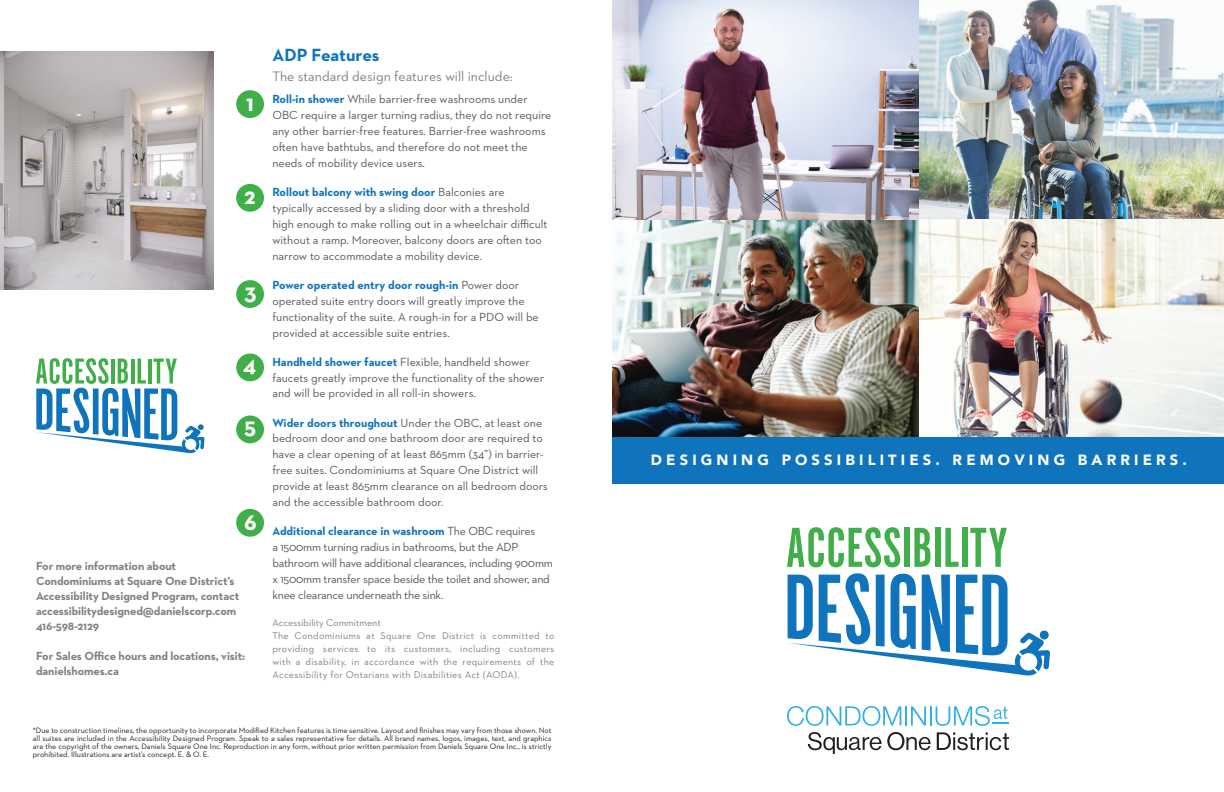
<style>
.page{position:relative;width:1224px;height:792px;background:#fff}
.page>*{position:absolute;margin:0;border:0;box-sizing:border-box;transform-origin:0 0}
.t1{font:700 23.8px "Neutraface 2 Text";color:#fff}
.t2{font:700 18px "Neutraface 2 Text";letter-spacing:-.005em;color:#1074bc}
.t3{font:900 14.8px "Avenir";letter-spacing:.28em;color:#fff}
.t4{font:14px "Neutraface 2 Text";color:#808285}
.t5{font:12px/16px "Neutraface 2 Text";color:#57585a}
.t6{font:12px/16px "Neutraface 2 Text";letter-spacing:-.02em;color:#57585a}
.t7{font:700 12px/15px "Neutraface 2 Text";letter-spacing:-.01em;color:#808285}
.t8{font:10px/13px "Neutraface 2 Text";letter-spacing:.03em;color:#808285}
.t9{font:8px/8px "Neutraface 2 Text";color:#231f20;text-align:justify}
.s1{font-weight:700;color:#1074bc}
</style>
<div class="page">
<div style="left:612px;top:437px;width:612px;height:47px;background:#1074bc"></div>
<div style="left:236px;top:90px;width:28px;height:28px;background:#40ae49;border-radius:50%"></div>
<div style="left:236px;top:184px;width:28px;height:28px;background:#40ae49;border-radius:50%"></div>
<div style="left:236px;top:280px;width:28px;height:28px;background:#40ae49;border-radius:50%"></div>
<div style="left:236px;top:354px;width:28px;height:27px;background:#40ae49;border-radius:50%"></div>
<div style="left:236px;top:415px;width:28px;height:28px;background:#40ae49;border-radius:50%"></div>
<div style="left:236px;top:509px;width:28px;height:28px;background:#40ae49;border-radius:50%"></div>
<img style="left:0;top:52px;width:214px;height:238px">
<img style="left:612px;top:0;width:612px;height:437px">
<svg style="left:787px;top:527px;width:113px;height:40px"></svg>
<div style="left:904px;top:528px;width:6px;height:39px;background:#40ae49"></div>
<svg style="left:914px;top:528px;width:16px;height:39px"></svg>
<div style="left:935px;top:528px;width:6px;height:39px;background:#40ae49"></div>
<svg style="left:945px;top:528px;width:14px;height:39px"></svg>
<div style="left:962px;top:528px;width:5px;height:39px;background:#40ae49"></div>
<svg style="left:970px;top:528px;width:37px;height:39px"></svg>
<svg style="left:788px;top:573px;width:262px;height:103px"></svg>
<svg style="left:36px;top:358px;width:169px;height:96px"></svg>
<svg style="left:937px;top:732px;width:72px;height:18px"></svg>
<svg style="left:808px;top:732px;width:123px;height:22px"></svg>
<svg style="left:787px;top:706px;width:222px;height:20px"></svg>
<h1 class="t1" style="left:246px;top:87px;width:9px">1</h1>
<h1 class="t1" style="left:244px;top:180px;width:13px">2</h1>
<h1 class="t1" style="left:244px;top:277px;width:14px">3</h1>
<h1 class="t1" style="left:243px;top:349px;width:15px">4</h1>
<h1 class="t1" style="left:244px;top:411px;width:14px">5</h1>
<h1 class="t1" style="left:244px;top:507px;width:14px">6</h1>
<p class="t7" style="left:36px;top:559px;width:205px">For more information about Condominiums at Square One District’s Accessibility Designed Program, contact accessibilitydesigned@danielscorp.com 416-598-2129</p>
<p class="t7" style="left:36px;top:649px;width:211px">For Sales Office hours and locations, visit: danielshomes.ca</p>
<h2 class="t2" style="left:272px;top:43px;width:109px">ADP Features</h2>
<p class="t4" style="left:272px;top:67px;width:242px">The standard design features will include:</p>
<p class="t5" style="left:272px;top:90px;width:280px"><span class="s1">Roll-in shower</span> While barrier-free washrooms under OBC require a larger turning radius, they do not require any other barrier-free features. Barrier-free washrooms often have bathtubs, and therefore do not meet the needs of mobility device users.</p>
<p class="t5" style="left:272px;top:183px;width:277px"><span class="s1">Rollout balcony with swing door</span> Balconies are typically accessed by a sliding door with a threshold high enough to make rolling out in a wheelchair difficult without a ramp. Moreover, balcony doors are often too narrow to accommodate a mobility device.</p>
<p class="t5" style="left:272px;top:276px;width:268px"><span class="s1">Power operated entry door rough-in</span> Power door operated suite entry doors will greatly improve the functionality of the suite. A rough-in for a PDO will be provided at accessible suite entries.</p>
<p class="t5" style="left:272px;top:353px;width:273px"><span class="s1">Handheld shower faucet</span> Flexible, handheld shower faucets greatly improve the functionality of the shower and will be provided in all roll-in showers.</p>
<p class="t5" style="left:272px;top:414px;width:277px"><span class="s1">Wider doors throughout</span> Under the OBC, at least one bedroom door and one bathroom door are required to have a clear opening of at least 865mm (34”) in barrier&shy;free suites. Condominiums at Square One District will provide at least 865mm clearance on all bedroom doors and the accessible bathroom door.</p>
<p class="t6" style="left:272px;top:523px;width:282px"><span class="s1">Additional clearance in washroom</span> The OBC requires<br>a 1500mm turning radius in bathrooms, but the ADP bathroom will have additional clearances, including 900mm x 1500mm transfer space beside the toilet and shower, and knee clearance underneath the sink.</p>
<p class="t8" style="left:272px;top:616px;width:284px">Accessibility Commitment<br>The Condominiums at Square One District is committed to providing services to its customers, including customers with a disability, in accordance with the requirements of the Accessibility for Ontarians with Disabilities Act (AODA).</p>
<p class="t9" style="left:33px;top:726px;width:520px">*Due to construction timelines, the opportunity to incorporate Modified Kitchen features is time sensitive. Layout and finishes may vary from those shown. Not all suites are included in the Accessibility Designed Program. Speak to a sales representative for details. All brand names, logos, images, text, and graphics are the copyright of the owners, Daniels Square One Inc. Reproduction in any form, without prior written permission from Daniels Square One Inc., is strictly prohibited. Illustrations are artist’s concept. E. &amp; O. E.</p>
<p class="t3" style="left:651px;top:447px;width:538px">DESIGNING POSSIBILITIES. REMOVING BARRIERS.</p>
</div>
